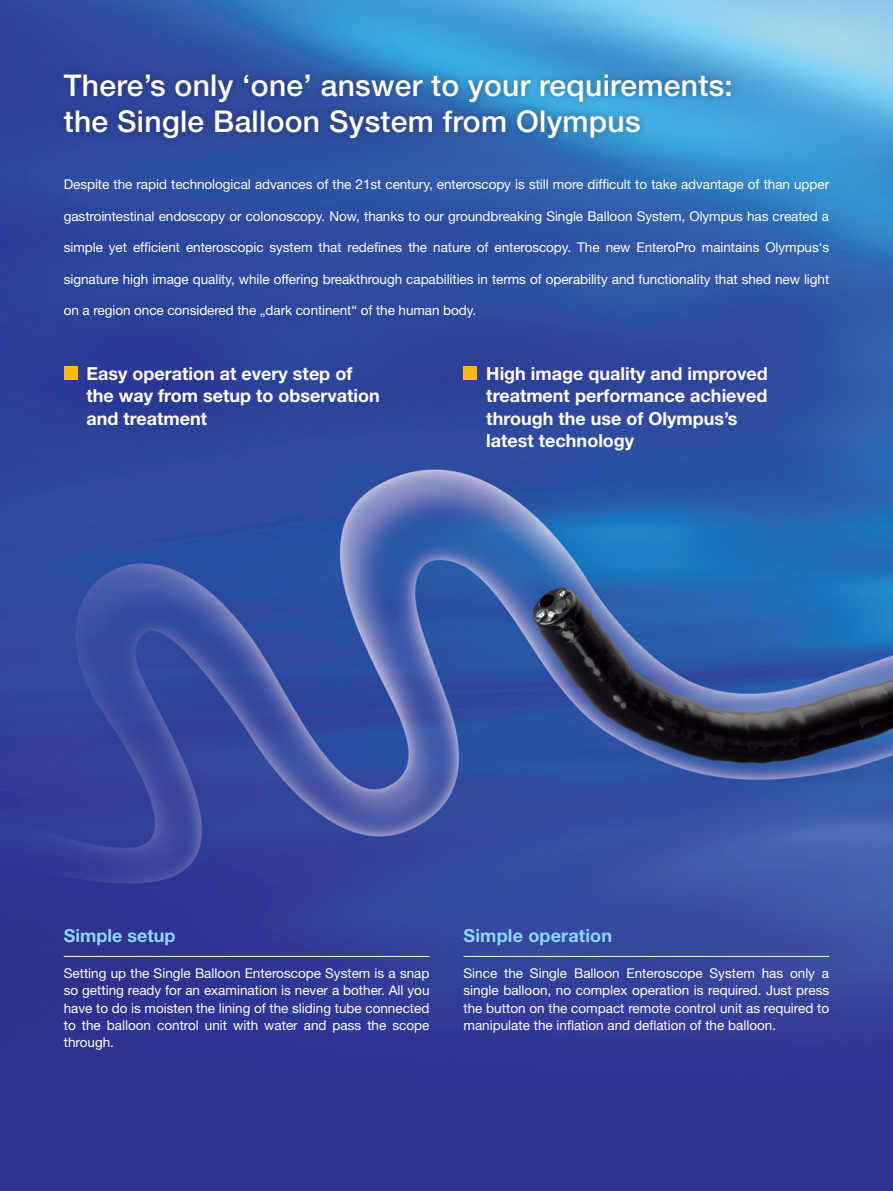
<style>
.page{position:relative;width:893px;height:1191px;background:#fff}
.page>*{position:absolute;margin:0;border:0;box-sizing:border-box;transform-origin:0 0}
.t1{font:500 30px/36px "Helvetica Neue";letter-spacing:.01em;color:#fff}
.t2{font:700 18px/22.5px "Helvetica Neue";color:#fff}
.t3{font:700 18px "Helvetica Neue";letter-spacing:.01em;color:#8dd7f7}
.t4{font:13.5px/17.2px "Helvetica Neue";letter-spacing:-.005em;color:#fff;text-align:justify}
</style>
<div class="page">
<img style="left:0;top:0;width:893px;height:1191px">
<div style="left:55px;top:64px;width:685px;height:84px;background:#231f20;opacity:.4"></div>
<div style="left:64px;top:366px;width:14px;height:14px;background:#fcb814"></div>
<div style="left:463px;top:366px;width:14px;height:14px;background:#fcb814"></div>
<hr style="left:64px;top:956px;width:365px;height:1px;background:#fff">
<hr style="left:463px;top:956px;width:366px;height:1px;background:#fff">
<h1 class="t1" style="left:64px;top:67px;width:671px">There’s only ‘one’ answer to your requirements: the Single Balloon System from Olympus</h1>
<p class="t4" style="left:64px;top:176px;width:767px">Despite the rapid technological advances of the 21st century, enteroscopy is still more difficult to take advantage of than upper</p>
<p class="t4" style="left:64px;top:207px;width:767px">gastrointestinal endoscopy or colonoscopy. Now, thanks to our groundbreaking Single Balloon System, Olympus has created a</p>
<p class="t4" style="left:64px;top:239px;width:767px">simple yet efficient enteroscopic system that redefines the nature of enteroscopy. The new EnteroPro maintains Olympus‘s</p>
<p class="t4" style="left:64px;top:270px;width:767px">signature high image quality, while offering breakthrough capabilities in terms of operability and functionality that shed new light</p>
<p class="t4" style="left:64px;top:302px;width:414px">on a region once considered the „dark continent“ of the human body.</p>
<h2 class="t2" style="left:87px;top:362px;width:295px">Easy operation at every step of the way from setup to observation and treatment</h2>
<h2 class="t2" style="left:486px;top:362px;width:283px">High image quality and improved treatment performance achieved through the use of Olympus’s latest technology</h2>
<h2 class="t3" style="left:64px;top:924px;width:113px">Simple setup</h2>
<p class="t4" style="left:64px;top:964px;width:367px">Setting up the Single Balloon Enteroscope System is a snap so getting ready for an examination is never a bother. All you have to do is moisten the lining of the sliding tube connected to the balloon control unit with water and pass the scope through.</p>
<h2 class="t3" style="left:463px;top:924px;width:150px">Simple operation</h2>
<p class="t4" style="left:463px;top:964px;width:367px">Since the Single Balloon Enteroscope System has only a single balloon, no complex operation is required. Just press the button on the compact remote control unit as required to manipulate the inflation and deflation of the balloon.</p>
</div>
